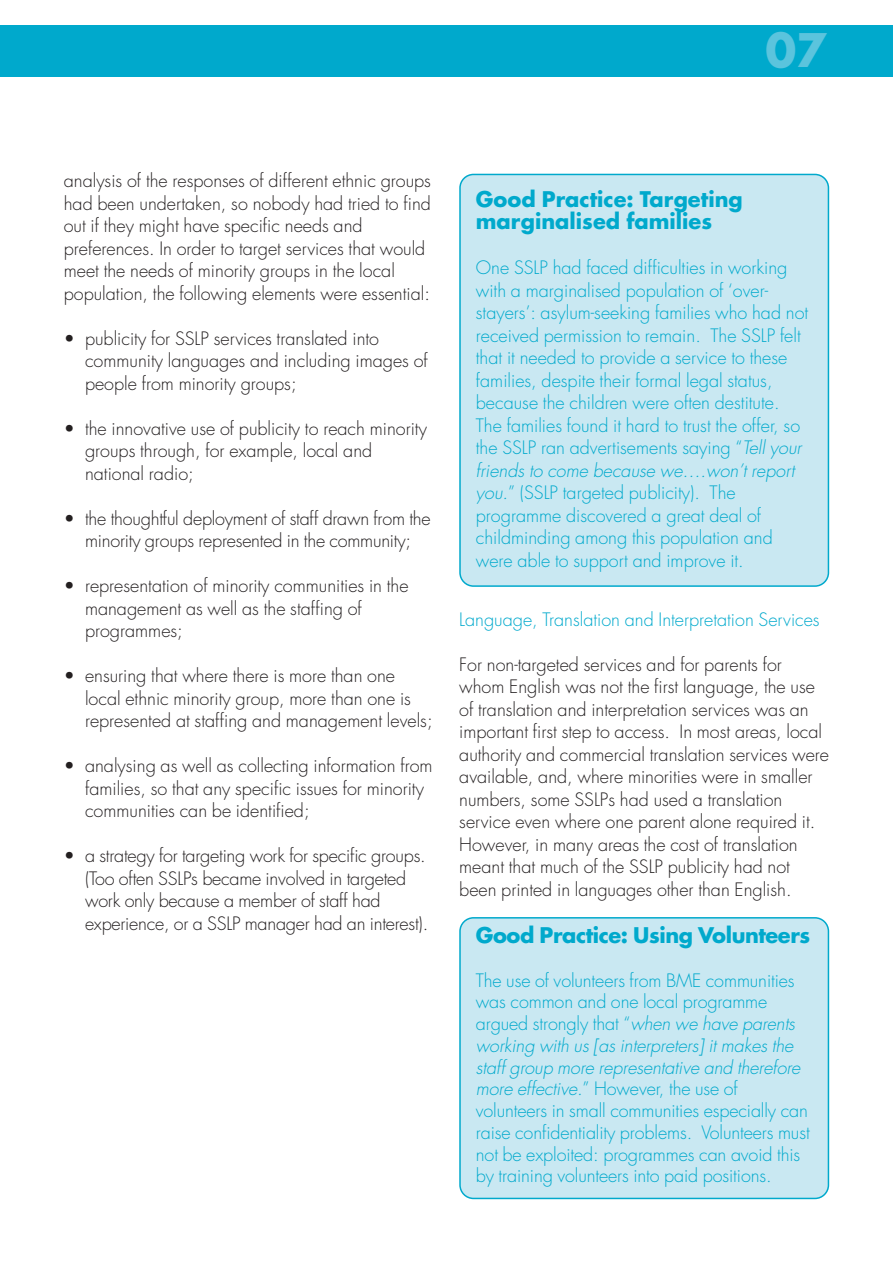
<style>
.page{position:relative;width:893px;height:1263px;background:#fff}
.page>*{position:absolute;margin:0;border:0;box-sizing:border-box;transform-origin:0 0}
.t1{font:700 45px "Futura";color:#5bc4dd}
.t2{font:700 21px/22.5px "Futura";color:#00a9cc}
.t3{font:700 21px "Futura";letter-spacing:-.02em;color:#00a9cc}
.t4{font:300 18px/22.5px "Futura";color:#231f20}
.t5{font:300 18px/22.5px "Futura";color:#00a9cc}
.s1{font-style:italic}
</style>
<div class="page">
<div style="left:0;top:26px;width:893px;height:51px;background:#00a9cc"></div>
<div style="left:459px;top:174px;width:370px;height:413px;background:#c9e8f2"></div>
<div style="left:459px;top:917px;width:370px;height:282px;background:#c9e8f2"></div>
<h1 class="t1" style="left:765px;top:30px;width:63px">07</h1>
<p class="t4" style="left:64px;top:171px;width:369px">analysis of the responses of different ethnic groups had been undertaken, so nobody had tried to find out if they might have specific needs and preferences. In order to target services that would meet the needs of minority groups in the local population, the following elements were essential:</p>
<p class="t4" style="left:85px;top:329px;width:344px;text-indent:-21px">• publicity for SSLP services translated into community languages and including images of people from minority groups;</p>
<p class="t4" style="left:85px;top:419px;width:343px;text-indent:-21px">• the innovative use of publicity to reach minority groups through, for example, local and national radio;</p>
<p class="t4" style="left:64px;top:509px;width:368px;text-align:center">• the thoughtful deployment of staff drawn from the minority groups represented in the community;</p>
<p class="t4" style="left:85px;top:576px;width:325px;text-indent:-21px">• representation of minority communities in the management as well as the staffing of programmes;</p>
<p class="t4" style="left:85px;top:666px;width:349px;text-indent:-21px">• ensuring that where there is more than one local ethnic minority group, more than one is represented at staffing and management levels;</p>
<p class="t4" style="left:85px;top:756px;width:349px;text-indent:-21px">• analysing as well as collecting information from families, so that any specific issues for minority communities can be identified;</p>
<p class="t4" style="left:85px;top:846px;width:345px;text-indent:-21px">• a strategy for targeting work for specific groups. (Too often SSLPs became involved in targeted work only because a member of staff had experience, or a SSLP manager had an interest).</p>
<p class="t2" style="left:476px;top:189px;width:268px">Good Practice: Targeting marginalised families</p>
<p class="t5" style="left:476px;top:258px;width:334px">One SSLP had faced difficulties in working with a marginalised population of ‘over&shy;stayers’: asylum-seeking families who had not received permission to remain. The SSLP felt that it needed to provide a service to these families, despite their formal legal status, because the children were often destitute.<br>The families found it hard to trust the offer, so the SSLP ran advertisements saying “<span class="s1">Tell your friends to come because we….won’t report you.</span>” (SSLP targeted publicity). The programme discovered a great deal of childminding among this population and were able to support and improve it.</p>
<p class="t5" style="left:459px;top:609px;width:362px">Language, Translation and Interpretation Services</p>
<p class="t4" style="left:459px;top:654px;width:371px">For non-targeted services and for parents for whom English was not the first language, the use of translation and interpretation services was an important first step to access. In most areas, local authority and commercial translation services were available, and, where minorities were in smaller numbers, some SSLPs had used a translation service even where one parent alone required it.<br>However, in many areas the cost of translation meant that much of the SSLP publicity had not been printed in languages other than English.</p>
<p class="t3" style="left:476px;top:925px;width:336px">Good Practice: Using Volunteers</p>
<p class="t5" style="left:476px;top:970px;width:335px;line-height:21.8px">The use of volunteers from BME communities was common and one local programme argued strongly that “<span class="s1">when we have parents working with us [as interpreters] it makes the staff group more representative and therefore more effective.</span>” However, the use of volunteers in small communities especially can raise confidentiality problems. Volunteers must not be exploited: programmes can avoid this by training volunteers into paid positions.</p>
</div>
